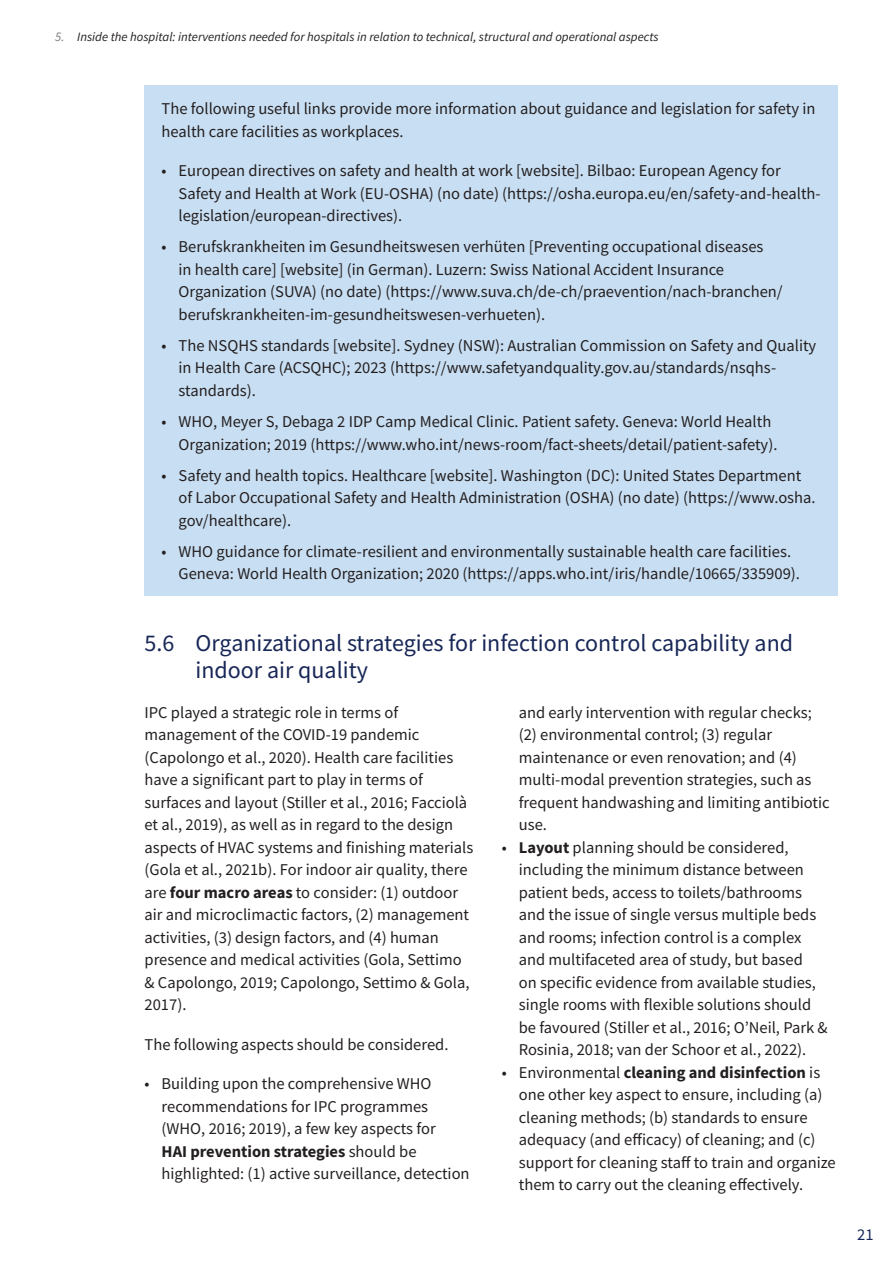
<style>
.page{position:relative;width:893px;height:1263px;background:#fff}
.page>*{position:absolute;margin:0;border:0;box-sizing:border-box;transform-origin:0 0}
.subheading_NUMERO{font:24px/27px "Source Sans Pro";color:#182757}
.body_text{font:16.5px/22.5px "Source Sans Pro";color:#231f20}
.t1{font:16.5px "Source Sans Pro";color:#182757}
.t2{font:italic 12.75px "Source Sans Pro";color:#231f20}
.s1{color:#76787b}
.s2{font-weight:700}
</style>
<div class="page">
<div style="left:145px;top:85px;width:693px;height:511px;background:#c8def2"></div>
<p class="t2" style="left:55px;top:29px;width:605px"><span class="s1">5.</span> Inside the hospital: interventions needed for hospitals in relation to technical, structural and operational aspects</p>
<p class="body_text" style="left:162px;top:98px;width:655px">The following useful links provide more information about guidance and legislation for safety in health care facilities as workplaces.</p>
<p class="body_text" style="left:179px;top:160px;width:644px;text-indent:-17px">• European directives on safety and health at work [website]. Bilbao: European Agency for<br>Safety and Health at Work (EU-OSHA) (no date) (https://osha.europa.eu/en/safety-and-health&shy;legislation/european-directives).</p>
<p class="body_text" style="left:179px;top:236px;width:606px;text-indent:-17px">• Berufskrankheiten im Gesundheitswesen verhüten [Preventing occupational diseases<br>in health care] [website] (in German). Luzern: Swiss National Accident Insurance Organization (SUVA) (no date) (https://www.suva.ch/de-ch/praevention/nach-branchen/ berufskrankheiten-im-gesundheitswesen-verhueten).</p>
<p class="body_text" style="left:179px;top:334px;width:639px;text-indent:-17px">• The NSQHS standards [website]. Sydney (NSW): Australian Commission on Safety and Quality in Health Care (ACSQHC); 2023 (https://www.safetyandquality.gov.au/standards/nsqhs&shy;standards).</p>
<p class="body_text" style="left:179px;top:410px;width:600px;text-indent:-17px">• WHO, Meyer S, Debaga 2 IDP Camp Medical Clinic. Patient safety. Geneva: World Health<br>Organization; 2019 (https://www.who.int/news-room/fact-sheets/detail/patient-safety).</p>
<p class="body_text" style="left:179px;top:464px;width:638px;text-indent:-17px">• Safety and health topics. Healthcare [website]. Washington (DC): United States Department of Labor Occupational Safety and Health Administration (OSHA) (no date) (https://www.osha. gov/healthcare).</p>
<p class="body_text" style="left:179px;top:540px;width:623px;text-indent:-17px">• WHO guidance for climate-resilient and environmentally sustainable health care facilities.<br>Geneva: World Health Organization; 2020 (https://apps.who.int/iris/handle/10665/335909).</p>
<p class="subheading_NUMERO" style="left:196px;top:629px;width:599px;text-indent:-51px">5.6 Organizational strategies for infection control capability and indoor air quality</p>
<p class="body_text" style="left:145px;top:701px;width:330px">IPC played a strategic role in terms of management of the COVID-19 pandemic (Capolongo et al., 2020). Health care facilities have a significant part to play in terms of surfaces and layout (Stiller et al., 2016; Facciolà et al., 2019), as well as in regard to the design aspects of HVAC systems and finishing materials (Gola et al., 2021b). For indoor air quality, there are <span class="s2">four macro areas</span> to consider: (1) outdoor air and microclimactic factors, (2) management activities, (3) design factors, and (4) human presence and medical activities (Gola, Settimo &amp; Capolongo, 2019; Capolongo, Settimo &amp; Gola, 2017).</p>
<p class="body_text" style="left:145px;top:1033px;width:305px">The following aspects should be considered.</p>
<p class="body_text" style="left:162px;top:1072px;width:310px;text-indent:-17px">• Building upon the comprehensive WHO recommendations for IPC programmes (WHO, 2016; 2019), a few key aspects for<br><span class="s2">HAI prevention strategies</span> should be highlighted: (1) active surveillance, detection</p>
<p class="body_text" style="left:519px;top:701px;width:312px">and early intervention with regular checks; (2) environmental control; (3) regular maintenance or even renovation; and (4) multi-modal prevention strategies, such as frequent handwashing and limiting antibiotic use.</p>
<p class="body_text" style="left:519px;top:836px;width:310px;text-indent:-17px">• <span class="s2">Layout</span> planning should be considered, including the minimum distance between patient beds, access to toilets/bathrooms and the issue of single versus multiple beds and rooms; infection control is a complex and multifaceted area of study, but based<br>on specific evidence from available studies, single rooms with flexible solutions should be favoured (Stiller et al., 2016; O’Neil, Park &amp; Rosinia, 2018; van der Schoor et al., 2022).</p>
<p class="body_text" style="left:519px;top:1061px;width:319px;text-indent:-17px">• Environmental <span class="s2">cleaning and disinfection</span> is one other key aspect to ensure, including (a) cleaning methods; (b) standards to ensure adequacy (and efficacy) of cleaning; and (c) support for cleaning staff to train and organize them to carry out the cleaning effectively.</p>
<p class="t1" style="left:857px;top:1224px;width:18px">21</p>
</div>
